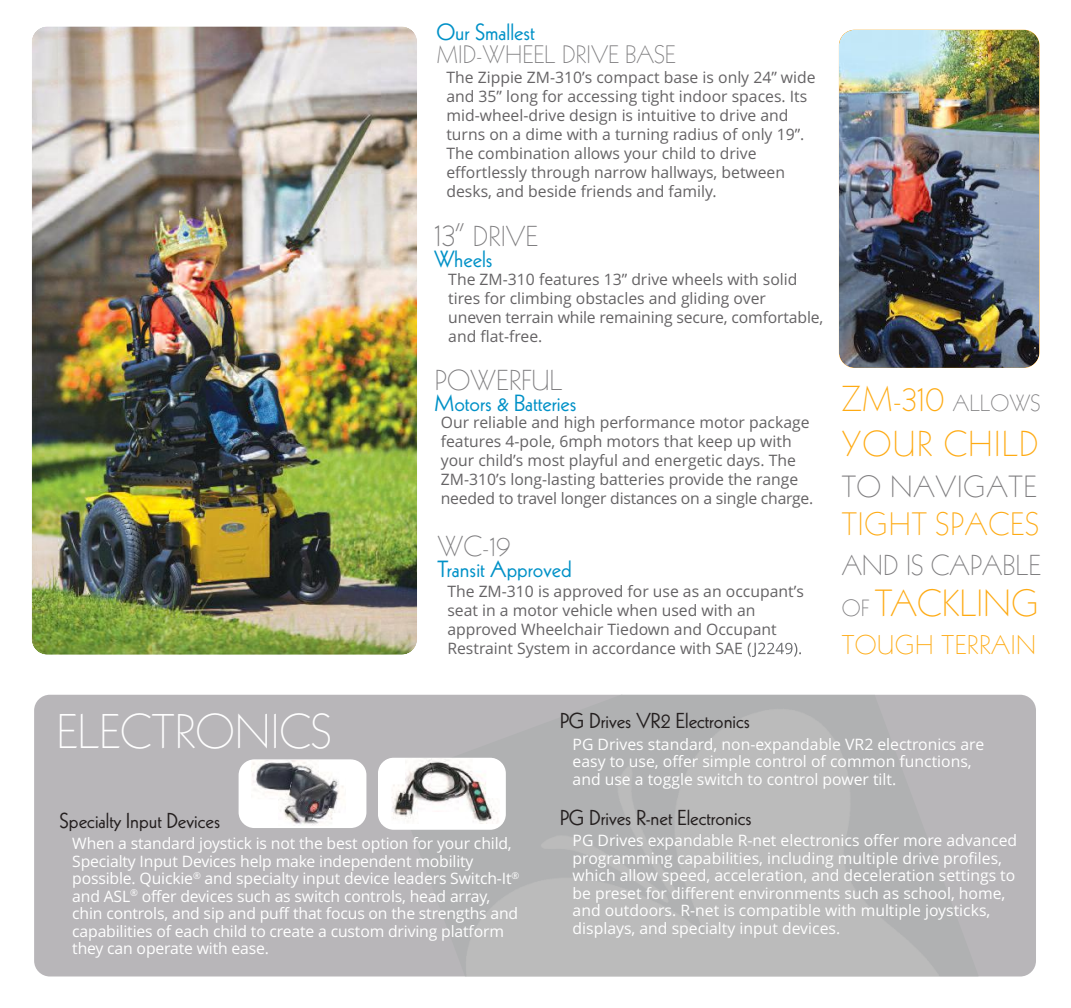
<style>
.page{position:relative;width:1071px;height:1008px;background:#fff}
.page>*{position:absolute;margin:0;border:0;box-sizing:border-box;transform-origin:0 0}
.t1{font:300 47.25px "Kabel LT Std";color:#fff}
.t2{font:300 36.75px "Kabel LT Std";color:#feaa13}
.t3{font:300 35px/45.5px "Kabel LT Std";letter-spacing:.035em;color:#feaa13}
.t4{font:300 31.5px "Kabel LT Std";letter-spacing:.025em;color:#feaa13}
.t5{font:300 29.75px "Kabel LT Std";letter-spacing:.02em;color:#7d7c7e}
.t6{font:300 28px "Kabel LT Std";color:#7d7c7e}
.t7{font:300 26.25px "Kabel LT Std";letter-spacing:.02em;color:#feaa13}
.t8{font:300 24.5px "Kabel LT Std";color:#7d7c7e}
.t9{font:22.75px "Kabel LT Std";color:#0091c7}
.t10{font:21px "Kabel LT Std";color:#241f1f}
.t11{font:15.75px/19.1px "Open Sans";color:#656365}
.t12{font:15.75px/17.5px "Open Sans";color:#fff}
.s1{font-size:31.5px}
.s2{font-size:22.75px;color:#7d7c7e}
</style>
<div class="page">
<img style="left:839px;top:30px;width:200px;height:338px;border-radius:16px">
<div style="left:34px;top:695px;width:1002px;height:281px;background:#b8b6b9;border-radius:16px"></div>
<img style="left:621px;top:642px;width:254px;height:53px">
<img style="left:32px;top:26px;width:385px;height:629px;border-radius:16px">
<div style="left:378px;top:758px;width:128px;height:72px;background:#fff;border-radius:16px"></div>
<img style="left:378px;top:758px;width:124px;height:65px">
<div style="left:239px;top:759px;width:127px;height:69px;background:#fff;border-radius:16px"></div>
<img style="left:252px;top:759px;width:99px;height:66px">
<h3 class="t9" style="left:436px;top:24px;width:100px">Our Smallest</h3>
<h3 class="t8" style="left:436px;top:45px;width:241px">MID-WHEEL DRIVE BASE</h3>
<p class="t11" style="left:446px;top:68px;width:371px">The Zippie ZM-310’s compact base is only 24” wide and 35” long for accessing tight indoor spaces. Its mid-wheel-drive design is intuitive to drive and turns on a dime with a turning radius of only 19”.<br>The combination allows your child to drive effortlessly through narrow hallways, between desks, and beside friends and family.</p>
<h3 class="t6" style="left:434px;top:226px;width:105px"><span class="s1">13”</span> DRIVE</h3>
<h3 class="t9" style="left:434px;top:251px;width:60px">Wheels</h3>
<p class="t11" style="left:448px;top:270px;width:377px">The ZM-310 features 13” drive wheels with solid tires for climbing obstacles and gliding over<br>uneven terrain while remaining secure, comfortable, and flat-free.</p>
<h3 class="t6" style="left:435px;top:370px;width:129px">POWERFUL</h3>
<h3 class="t9" style="left:435px;top:394px;width:143px">Motors &amp; Batteries</h3>
<p class="t11" style="left:441px;top:413px;width:374px">Our reliable and high performance motor package features 4-pole, 6mph motors that keep up with your child’s most playful and energetic days. The ZM-310’s long-lasting batteries provide the range needed to travel longer distances on a single charge.</p>
<h3 class="t6" style="left:438px;top:536px;width:75px">WC-19</h3>
<h3 class="t9" style="left:438px;top:561px;width:136px">Transit Approved</h3>
<p class="t11" style="left:447px;top:582px;width:358px">The ZM-310 is approved for use as an occupant’s seat in a motor vehicle when used with an approved Wheelchair Tiedown and Occupant Restraint System in accordance with SAE (J2249).</p>
<h3 class="t3" style="left:842px;top:378px;width:200px">ZM-310 <span class="s2">ALLOWS<br></span>YOUR CHILD</h3>
<h3 class="t5" style="left:842px;top:475px;width:196px">TO NAVIGATE</h3>
<h3 class="t4" style="left:842px;top:512px;width:199px">TIGHT SPACES</h3>
<h3 class="t6" style="left:842px;top:555px;width:201px">AND IS CAPABLE</h3>
<h2 class="t2" style="left:842px;top:589px;width:199px"><span class="s2">OF</span> TACKLING</h2>
<h3 class="t7" style="left:842px;top:635px;width:196px">TOUGH TERRAIN</h3>
<h1 class="t1" style="left:56px;top:713px;width:277px">ELECTRONICS</h1>
<h3 class="t10" style="left:560px;top:713px;width:192px">PG Drives VR2 Electronics</h3>
<p class="t12" style="left:573px;top:736px;width:413px">PG Drives standard, non-expandable VR2 electronics are easy to use, offer simple control of common functions, and use a toggle switch to control power tilt.</p>
<h3 class="t10" style="left:60px;top:813px;width:162px">Specialty Input Devices</h3>
<p class="t12" style="left:72px;top:835px;width:449px">When a standard joystick is not the best option for your child, Specialty Input Devices help make independent mobility possible. Quickie<sup>®</sup> and specialty input device leaders Switch-It<sup>® </sup>and ASL<sup>®</sup> offer devices such as switch controls, head array, chin controls, and sip and puff that focus on the strengths and capabilities of each child to create a custom driving platform they can operate with ease.</p>
<h3 class="t10" style="left:560px;top:810px;width:193px">PG Drives R-net Electronics</h3>
<p class="t12" style="left:573px;top:832px;width:446px">PG Drives expandable R-net electronics offer more advanced programming capabilities, including multiple drive profiles, which allow speed, acceleration, and deceleration settings to be preset for different environments such as school, home, and outdoors. R-net is compatible with multiple joysticks, displays, and specialty input devices.</p>
</div>
